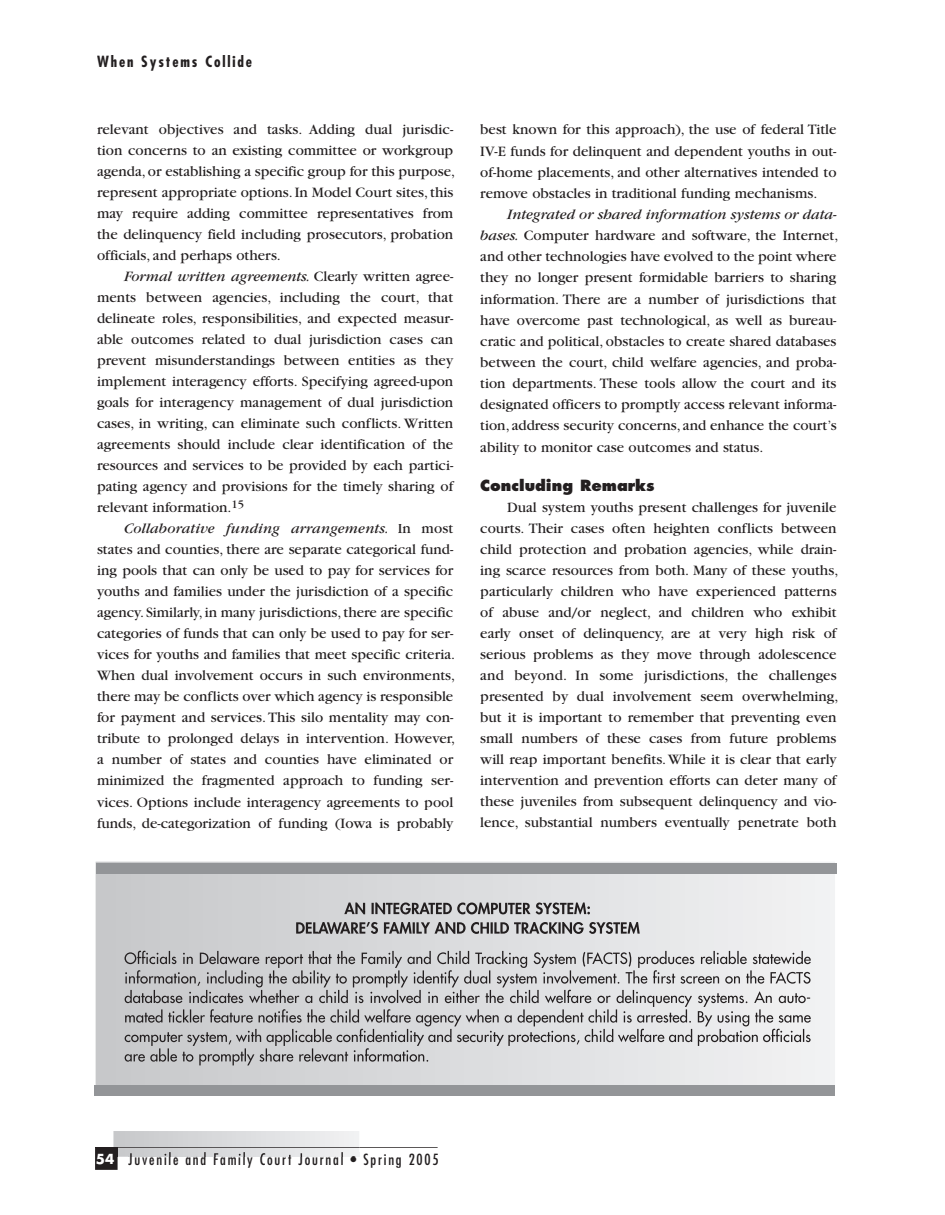
<style>
.page{position:relative;width:945px;height:1215px;background:#fff}
.page>*{position:absolute;margin:0;border:0;box-sizing:border-box;transform-origin:0 0}
.t1{font:15px/21px "Garamond";color:#231f20;text-align:justify}
.t2{font:condensed 15px "Futura";letter-spacing:.12em;color:#231f20}
.t3{font:700 condensed 15px "Futura";letter-spacing:.125em;color:#231f20}
.t4{font:800 15px "Futura";color:#231f20}
.s1{font-style:italic}
.s2{font-weight:700;font-stretch:normal;font-size:13.5px;color:#fff}
</style>
<div class="page">
<hr style="left:359px;top:1147px;width:79px;height:1px;background:#231f20">
<svg style="left:95px;top:1131px;width:264px;height:39px"></svg>
<svg style="left:96px;top:862px;width:739px;height:223px;background:#dcddde"></svg>
<img style="left:344px;top:903px;width:247px;height:11px">
<img style="left:296px;top:922px;width:344px;height:12px">
<img style="left:125px;top:951px;width:686px;height:17px">
<img style="left:125px;top:970px;width:686px;height:17px">
<img style="left:125px;top:990px;width:685px;height:17px">
<img style="left:125px;top:1009px;width:686px;height:17px">
<img style="left:125px;top:1029px;width:686px;height:17px">
<img style="left:125px;top:1048px;width:305px;height:17px">
<div style="left:96px;top:863px;width:741px;height:11px;background:#939598"></div>
<div style="left:95px;top:1085px;width:740px;height:10px;background:#939598"></div>
<p class="t3" style="left:97px;top:52px;width:157px">When Systems Collide</p>
<p class="t1" style="left:97px;top:119px;width:360px">relevant objectives and tasks. Adding dual jurisdic&shy;tion concerns to an existing committee or workgroup agenda, or establishing a specific group for this purpose, represent appropriate options. In Model Court sites, this may require adding committee representatives from the delinquency field including prosecutors, probation officials, and perhaps others.</p>
<p class="t1" style="left:97px;top:266px;width:358px;text-indent:27px"><span class="s1">Formal written agreements.</span> Clearly written agree&shy;ments between agencies, including the court, that delineate roles, responsibilities, and expected measur&shy;able outcomes related to dual jurisdiction cases can prevent misunderstandings between entities as they implement interagency efforts. Specifying agreed-upon goals for interagency management of dual jurisdiction cases, in writing, can eliminate such conflicts. Written agreements should include clear identification of the resources and services to be provided by each partici&shy;pating agency and provisions for the timely sharing of relevant information.<sup>15</sup></p>
<p class="t1" style="left:97px;top:518px;width:360px;text-align:left;text-indent:27px"><span class="s1">Collaborative funding arrangements.</span> In most states and counties, there are separate categorical fund&shy;ing pools that can only be used to pay for services for youths and families under the jurisdiction of a specific agency. Similarly, in many jurisdictions, there are specific categories of funds that can only be used to pay for ser&shy;vices for youths and families that meet specific criteria.<br>When dual involvement occurs in such environments, there may be conflicts over which agency is responsible for payment and services. This silo mentality may con&shy;tribute to prolonged delays in intervention. However, a number of states and counties have eliminated or minimized the fragmented approach to funding ser&shy;vices. Options include interagency agreements to pool funds, de-categorization of funding (Iowa is probably</p>
<p class="t1" style="left:480px;top:119px;width:358px">best known for this approach), the use of federal Title IV-E funds for delinquent and dependent youths in out&shy;of-home placements, and other alternatives intended to remove obstacles in traditional funding mechanisms.</p>
<p class="t1" style="left:480px;top:204px;width:360px;text-align:left;text-indent:27px"><span class="s1">Integrated or shared information systems or data&shy;bases.</span> Computer hardware and software, the Internet, and other technologies have evolved to the point where they no longer present formidable barriers to sharing information. There are a number of jurisdictions that have overcome past technological, as well as bureau&shy;cratic and political, obstacles to create shared databases between the court, child welfare agencies, and proba&shy;tion departments. These tools allow the court and its designated officers to promptly access relevant informa&shy;tion, address security concerns, and enhance the court’s ability to monitor case outcomes and status.</p>
<p class="t4" style="left:480px;top:476px;width:176px">Concluding Remarks</p>
<p class="t1" style="left:480px;top:497px;width:360px;text-align:left;text-indent:27px">Dual system youths present challenges for juvenile courts. Their cases often heighten conflicts between child protection and probation agencies, while drain&shy;ing scarce resources from both. Many of these youths, particularly children who have experienced patterns of abuse and/or neglect, and children who exhibit early onset of delinquency, are at very high risk of serious problems as they move through adolescence and beyond. In some jurisdictions, the challenges presented by dual involvement seem overwhelming, but it is important to remember that preventing even small numbers of these cases from future problems will reap important benefits. While it is clear that early intervention and prevention efforts can deter many of these juveniles from subsequent delinquency and vio&shy;lence, substantial numbers eventually penetrate both</p>
<p class="t2" style="left:96px;top:1150px;width:344px"><span class="s2">54</span> Juvenile and Family Court Journal • Spring 2005</p>
</div>
